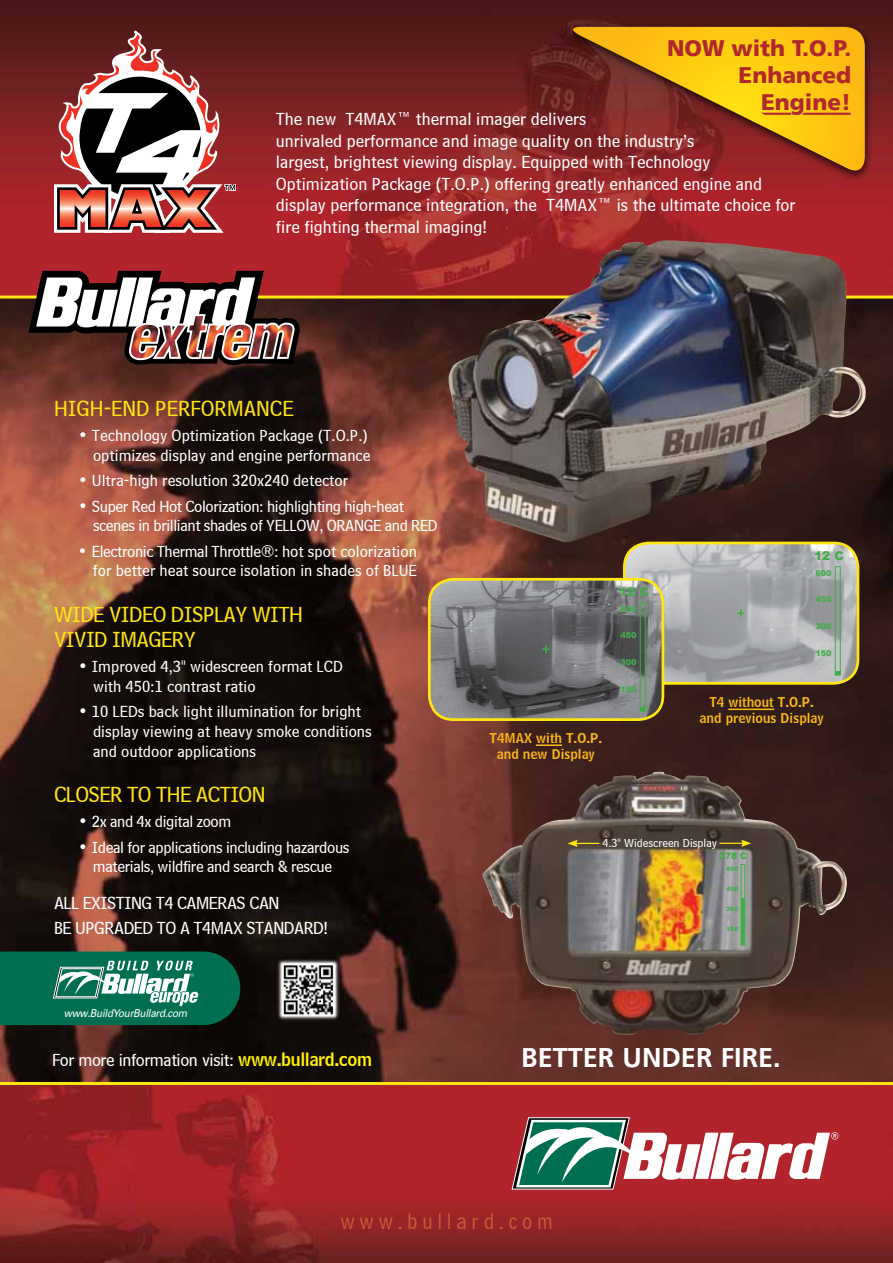
<style>
.page{position:relative;width:893px;height:1263px;background:#fff}
.page>*{position:absolute;margin:0;border:0;box-sizing:border-box;transform-origin:0 0}
.t1{font:700 27px "Frutiger LT";color:#fff}
.t2{font:23.25px "Bell Centennial BT Address";letter-spacing:.2em;color:#cb5936}
.t3{font:22.5px/25.2px "Bell Centennial BT Sub Caption";letter-spacing:-.025em;color:#ffe512}
.t4{font:900 22.5px/27px "Frutiger LT";color:#b0272d;text-align:right}
.t5{font:22.5px "Bell Centennial BT Sub Caption";color:#ffe512}
.t6{font:18px/21.6px "Bell Centennial BT Sub Caption";color:#fff}
.t7{font:18px/25.2px "Bell Centennial BT Sub Caption";letter-spacing:-.025em;color:#fff}
.t8{font:16.5px/19.8px "Bell Centennial BT Sub Caption";color:#fff;text-align:right}
.t9{font:16.5px/19.8px "Bell Centennial BT Sub Caption";letter-spacing:-.025em;color:#fff}
.t10{font:13.5px/16.2px "Bell Centennial BT Name And Number";color:#fdb913;text-align:center}
.t11{font:900 12.15px "Arial";color:#41ad49}
.t12{font:12px "Bell Centennial BT Sub Caption";color:#fff}
.t13{font:italic 10.95px "Univers";letter-spacing:-.025em;color:#fff;scale:.9 1}
.t14{font:900 9px "Arial";color:#41ad49}
.t15{font:900 8.1px "Arial";color:#41ad49}
.t16{font:900 6px "Arial";color:#41ad49}
.s1{font-family:"Bell Centennial BT Name And Number";color:#fff200}
</style>
<div class="page">
<img style="left:0;top:1085px;width:893px;height:178px">
<img style="left:0;top:0;width:893px;height:296px">
<img style="left:0;top:299px;width:893px;height:783px">
<svg style="left:512px;top:1117px;width:326px;height:72px"></svg>
<hr style="left:0;top:296px;width:893px;height:3px;background:#ffe512">
<hr style="left:0;top:1082px;width:893px;height:3px;background:#ffe512">
<svg style="left:28px;top:271px;width:273px;height:99px"></svg>
<div style="left:566px;top:22px;width:307px;height:160px;background:#000;opacity:.75"></div>
<svg style="left:563px;top:27px;width:302px;height:150px"></svg>
<img style="left:624px;top:543px;width:234px;height:140px">
<div style="left:623px;top:542px;width:236px;height:143px;border:3px solid #ffe512;border-radius:24px"></div>
<img style="left:447px;top:241px;width:419px;height:301px">
<div style="left:835px;top:566px;width:6px;height:109px;border:1px solid #41ad49"></div>
<svg style="left:835px;top:671px;width:5px;height:4px"></svg>
<svg style="left:737px;top:609px;width:7px;height:8px"></svg>
<svg style="left:54px;top:30px;width:182px;height:203px"></svg>
<img style="left:429px;top:579px;width:234px;height:141px">
<div style="left:428px;top:578px;width:236px;height:143px;border:3px solid #ffe512;border-radius:24px"></div>
<div style="left:640px;top:602px;width:6px;height:110px;border:1px solid #41ad49"></div>
<svg style="left:640px;top:707px;width:5px;height:4px"></svg>
<svg style="left:542px;top:646px;width:7px;height:7px"></svg>
<img style="left:482px;top:772px;width:345px;height:263px">
<svg style="left:568px;top:840px;width:31px;height:7px"></svg>
<svg style="left:719px;top:840px;width:32px;height:7px"></svg>
<div style="left:741px;top:864px;width:4px;height:81px;border:1px solid #41ad49"></div>
<hr style="left:741px;top:899px;width:4px;height:46px;background:#41ad49">
<svg style="left:657px;top:897px;width:5px;height:6px"></svg>
<hr style="left:536px;top:744px;width:26px;height:2px;background:#fdb913">
<hr style="left:728px;top:708px;width:46px;height:2px;background:#fdb913">
<svg style="left:761px;top:96px;width:90px;height:21px"></svg>
<svg style="left:0;top:951px;width:240px;height:74px"></svg>
<img style="left:274px;top:952px;width:70px;height:73px">
<h3 class="t4" style="left:667px;top:35px;width:186px">NOW with T.O.P.<br>Enhanced<br>Engine!</h3>
<p class="t6" style="left:276px;top:108px;width:521px">The new T4MAX™ thermal imager delivers<br>unrivaled performance and image quality on the industry’s<br>largest, brightest viewing display. Equipped with Technology Optimization Package (T.O.P.) offering greatly enhanced engine and display performance integration, the T4MAX™ is the ultimate choice for fire fighting thermal imaging!</p>
<h3 class="t5" style="left:54px;top:395px;width:241px">HIGH-END PERFORMANCE</h3>
<p class="t8" style="left:78px;top:426px;width:294px">• Technology Optimization Package (T.O.P.) optimizes display and engine performance</p>
<p class="t8" style="left:78px;top:471px;width:272px">• Ultra-high resolution 320x240 detector</p>
<p class="t9" style="left:93px;top:496px;width:346px;text-indent:-15px">• Super Red Hot Colorization: highlighting high-heat scenes in brilliant shades of YELLOW, ORANGE and RED</p>
<p class="t8" style="left:78px;top:541px;width:340px">• Electronic Thermal Throttle®: hot spot colorization for better heat source isolation in shades of BLUE</p>
<h3 class="t3" style="left:54px;top:601px;width:250px">WIDE VIDEO DISPLAY WITH<br>VIVID IMAGERY</h3>
<p class="t8" style="left:93px;top:656px;width:251px;text-align:left;text-indent:-15px">• Improved 4,3" widescreen format LCD with 450:1 contrast ratio</p>
<p class="t8" style="left:93px;top:701px;width:280px;text-align:left;text-indent:-15px">• 10 LEDs back light illumination for bright display viewing at heavy smoke conditions and outdoor applications</p>
<h3 class="t3" style="left:54px;top:781px;width:213px">CLOSER TO THE ACTION</h3>
<p class="t9" style="left:78px;top:811px;width:155px">• 2x and 4x digital zoom</p>
<p class="t9" style="left:78px;top:837px;width:273px;text-align:center">• Ideal for applications including hazardous materials, wildfire and search &amp; rescue</p>
<p class="t7" style="left:54px;top:890px;width:276px">ALL EXISTING T4 CAMERAS CAN<br>BE UPGRADED TO A T4MAX STANDARD!</p>
<p class="t13" style="left:64px;top:1006px;width:139px">www.BuildYourBullard.com</p>
<p class="t7" style="left:52px;top:1047px;width:321px">For more information visit: <span class="s1">www.bullard.com</span></p>
<p class="t10" style="left:490px;top:730px;width:114px">T4MAX with T.O.P. and new Display</p>
<p class="t11" style="left:619px;top:583px;width:31px">12 C</p>
<p class="t15" style="left:620px;top:603px;width:18px">600</p>
<p class="t15" style="left:620px;top:629px;width:18px">450</p>
<p class="t15" style="left:620px;top:656px;width:18px">300</p>
<p class="t15" style="left:620px;top:683px;width:18px">150</p>
<p class="t11" style="left:814px;top:547px;width:31px">12 C</p>
<p class="t15" style="left:815px;top:567px;width:18px">600</p>
<p class="t15" style="left:815px;top:593px;width:18px">450</p>
<p class="t15" style="left:815px;top:620px;width:18px">300</p>
<p class="t15" style="left:815px;top:647px;width:18px">150</p>
<p class="t10" style="left:700px;top:693px;width:126px">T4 without T.O.P. and previous Display</p>
<p class="t12" style="left:602px;top:835px;width:116px">4.3" Widescreen Display</p>
<p class="t14" style="left:719px;top:850px;width:30px">378 C</p>
<p class="t16" style="left:726px;top:865px;width:14px">600</p>
<p class="t16" style="left:726px;top:884px;width:14px">450</p>
<p class="t16" style="left:726px;top:904px;width:14px">300</p>
<p class="t16" style="left:726px;top:924px;width:14px">150</p>
<h1 class="t1" style="left:521px;top:1041px;width:261px">BETTER UNDER FIRE.</h1>
<h2 class="t2" style="left:340px;top:1208px;width:214px">www.bullard.com</h2>
</div>
